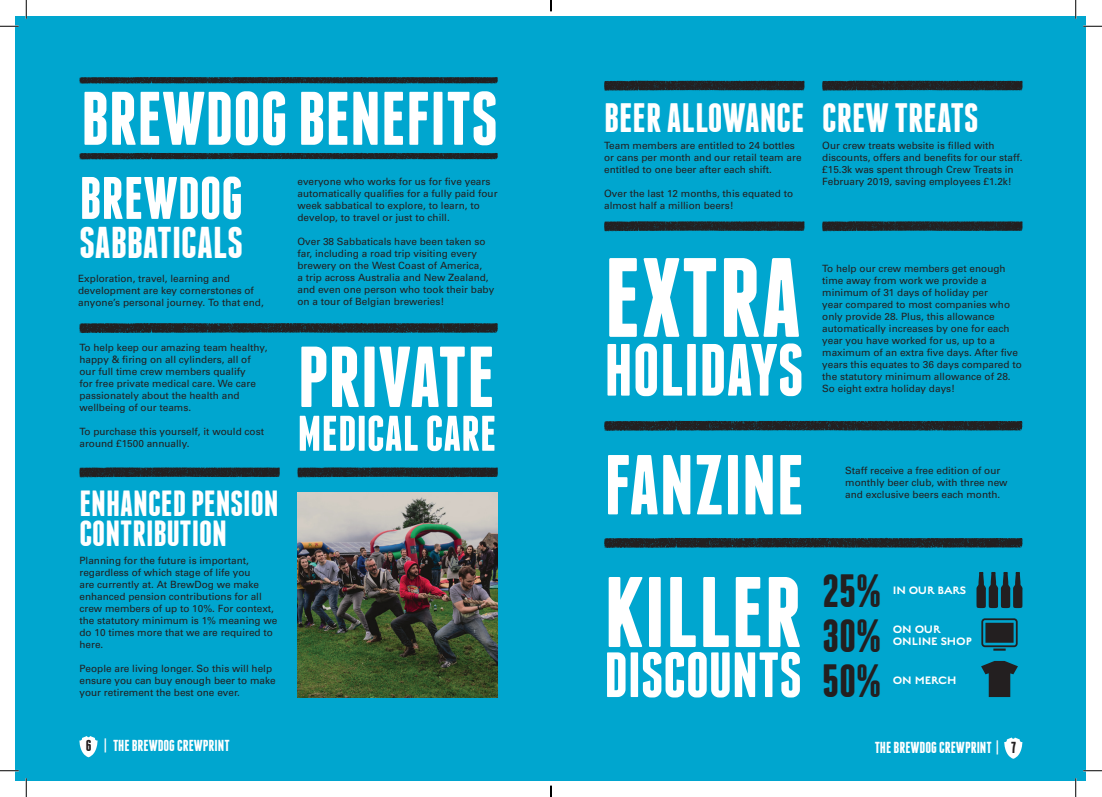
<style>
.page{position:relative;width:1102px;height:797px;background:#fff}
.page>*{position:absolute;margin:0;border:0;box-sizing:border-box;transform-origin:0 0}
.t1{font:700 112.5px "Franchise";letter-spacing:-.005em;color:#fff}
.t2{font:700 100px "Franchise";color:#fff}
.t3{font:700 86.25px "Franchise";color:#fff}
.t4{font:700 84.75px "Franchise";color:#fff}
.t5{font:700 75.62px "Franchise";color:#fff}
.t6{font:700 73.75px "Franchise";color:#fff}
.t7{font:700 63.75px "Franchise";color:#fff}
.t8{font:700 59.88px "Franchise";color:#fff}
.t9{font:700 50px "Franchise";color:#fff}
.Body{font:700 46.5px "Franchise";color:#231f20}
.t10{font:700 44.38px "Franchise";color:#fff}
.t11{font:700 40.88px "Franchise";color:#fff}
.t12{font:700 36.25px/30px "Franchise";color:#fff}
.t13{font:700 15.88px "Franchise";color:#fff}
.Body-2{font:500 12px/11.2px "English Grotesque";letter-spacing:-.005em;color:#fff}
.t14{font:10px/12px "Univers";color:#231f20}
.s1{color:#231f20}
</style>
<div class="page">
<div style="left:16px;top:16px;width:1070px;height:764px;background:#00a6cf"></div>
<svg style="left:79px;top:77px;width:419px;height:7px;background:#1d343b"></svg>
<svg style="left:79px;top:153px;width:419px;height:7px;background:#1c343b"></svg>
<svg style="left:79px;top:323px;width:419px;height:10px;background:#1f2c31"></svg>
<svg style="left:79px;top:467px;width:201px;height:10px;background:#1f2c31"></svg>
<svg style="left:297px;top:467px;width:201px;height:10px;background:#1f2c31"></svg>
<svg style="left:604px;top:537px;width:419px;height:11px;background:#1c373f"></svg>
<svg style="left:604px;top:80px;width:200px;height:11px;background:#1c363f"></svg>
<svg style="left:604px;top:420px;width:418px;height:11px;background:#1c373f"></svg>
<svg style="left:822px;top:80px;width:200px;height:11px;background:#1c363f"></svg>
<svg style="left:822px;top:221px;width:200px;height:10px;background:#1f2c30"></svg>
<svg style="left:604px;top:221px;width:200px;height:10px;background:#1f2b30"></svg>
<svg style="left:976px;top:572px;width:46px;height:36px"></svg>
<svg style="left:981px;top:618px;width:36px;height:32px"></svg>
<svg style="left:981px;top:661px;width:36px;height:36px"></svg>
<svg style="left:1004px;top:737px;width:18px;height:21px"></svg>
<svg style="left:79px;top:736px;width:18px;height:21px"></svg>
<img style="left:297px;top:492px;width:201px;height:205px">
<svg style="left:0;top:25px;width:19px;height:2px"></svg>
<svg style="left:1083px;top:25px;width:18px;height:2px"></svg>
<svg style="left:0;top:770px;width:19px;height:1px"></svg>
<svg style="left:1083px;top:770px;width:18px;height:1px"></svg>
<svg style="left:25px;top:0;width:2px;height:19px"></svg>
<svg style="left:25px;top:778px;width:2px;height:19px"></svg>
<svg style="left:1074px;top:0;width:2px;height:19px"></svg>
<svg style="left:1074px;top:778px;width:2px;height:19px"></svg>
<svg style="left:550px;top:785px;width:1px;height:12px"></svg>
<p class="t5" style="left:81px;top:83px;width:418px">BREWDOG BENEFITS</p>
<p class="t8" style="left:79px;top:170px;width:165px">BREWDOG</p>
<p class="t10" style="left:79px;top:221px;width:165px">SABBATICALS</p>
<p class="t14" style="left:297px;top:176px;width:202px">everyone who works for us for five years automatically qualifies for a fully paid four week sabbatical to explore, to learn, to develop, to travel or just to chill.</p>
<p class="t14" style="left:297px;top:236px;width:198px">Over 38 Sabbaticals have been taken so far, including a road trip visiting every brewery on the West Coast of America,<br>a trip across Australia and New Zealand, and even one person who took their baby on a tour of Belgian breweries!</p>
<p class="t14" style="left:78px;top:272px;width:187px">Exploration, travel, learning and development are key cornerstones of anyone’s personal journey. To that end,</p>
<p class="t14" style="left:79px;top:341px;width:189px">To help keep our amazing team healthy, happy &amp; firing on all cylinders, all of our full time crew members qualify<br>for free private medical care. We care passionately about the health and wellbeing of our teams.</p>
<p class="t14" style="left:79px;top:425px;width:186px">To purchase this yourself, it would cost around £1500 annually.</p>
<p class="t12" style="left:79px;top:488px;width:201px">ENHANCED PENSION<br>CONTRIBUTION</p>
<p class="t14" style="left:79px;top:554px;width:199px">Planning for the future is important, regardless of which stage of life you<br>are currently at. At BrewDog we make enhanced pension contributions for all crew members of up to 10%. For context, the statutory minimum is 1% meaning we do 10 times more that we are required to here.</p>
<p class="t14" style="left:79px;top:662px;width:198px">People are living longer. So this will help ensure you can buy enough beer to make your retirement the best one ever.</p>
<p class="t3" style="left:297px;top:336px;width:199px">PRIVATE</p>
<p class="t9" style="left:297px;top:410px;width:200px">MEDICAL CARE</p>
<p class="t11" style="left:604px;top:98px;width:376px">BEER ALLOWANCE CREW TREATS</p>
<p class="t14" style="left:604px;top:139px;width:199px">Team members are entitled to 24 bottles or cans per month and our retail team are entitled to one beer after each shift.</p>
<p class="t14" style="left:604px;top:187px;width:190px">Over the last 12 months, this equated to almost half a million beers!</p>
<p class="t1" style="left:604px;top:245px;width:198px">EXTRA</p>
<p class="t6" style="left:604px;top:335px;width:201px">HOLIDAYS</p>
<p class="t14" style="left:822px;top:139px;width:202px">Our crew treats website is filled with discounts, offers and benefits for our staff.</p>
<p class="t14" style="left:822px;top:163px;width:193px">£15.3k was spent through Crew Treats in<br>February 2019, saving employees £1.2k!</p>
<p class="t14" style="left:822px;top:262px;width:201px">To help our crew members get enough time away from work we provide a minimum of 31 days of holiday per<br>year compared to most companies who only provide 28. Plus, this allowance automatically increases by one for each year you have worked for us, up to a maximum of an extra five days. After five years this equates to 36 days compared to the statutory minimum allowance of 28.<br>So eight extra holiday days!</p>
<p class="t4" style="left:604px;top:445px;width:202px">FANZINE</p>
<p class="t14" style="left:845px;top:465px;width:164px">Staff receive a free edition of our monthly beer club, with three new and exclusive beers each month.</p>
<p class="t2" style="left:604px;top:565px;width:199px">KILLER</p>
<p class="t7" style="left:604px;top:645px;width:199px">DISCOUNTS</p>
<p class="Body" style="left:822px;top:569px;width:61px">25%</p>
<p class="Body" style="left:822px;top:614px;width:61px">30%</p>
<p class="Body" style="left:822px;top:659px;width:61px">50%</p>
<p class="Body-2" style="left:892px;top:585px;width:75px">IN OUR BARS</p>
<p class="Body-2" style="left:892px;top:624px;width:81px">ON OUR<br>ONLINE SHOP</p>
<p class="Body-2" style="left:892px;top:675px;width:65px">ON MERCH</p>
<p class="t13" style="left:86px;top:738px;width:145px"><span class="s1">6</span> | THE BREWDOG CREWPRINT</p>
<p class="t13" style="left:874px;top:740px;width:143px">THE BREWDOG CREWPRINT | <span class="s1">7</span></p>
</div>
